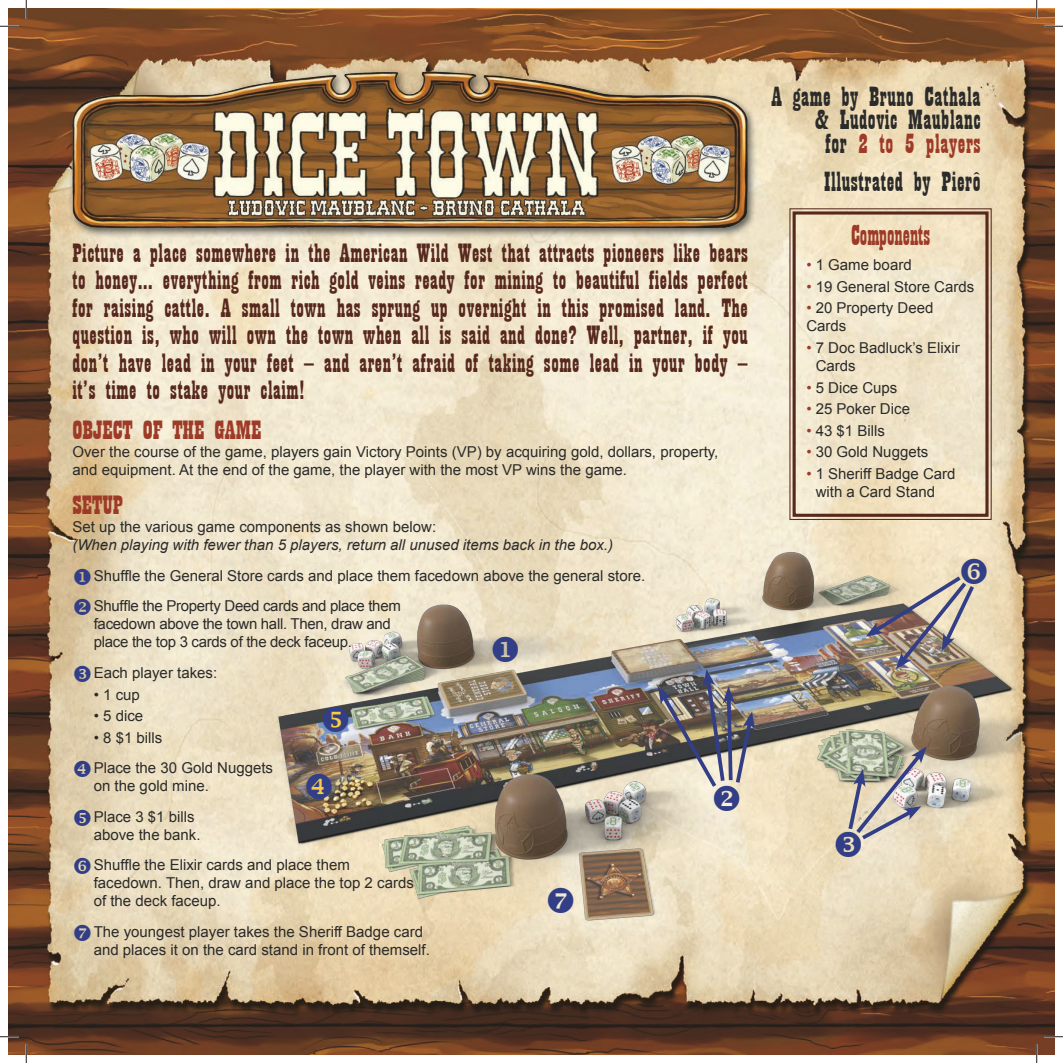
<style>
.page{position:relative;width:1063px;height:1063px;background:#fff}
.page>*{position:absolute;margin:0;border:0;box-sizing:border-box;transform-origin:0 0}
.t1{font:30px "Playbill";color:#9e3a28}
.t2{font:28.75px/23.6px "Playbill";letter-spacing:.02em;color:#2b2b2a;text-align:right;scale:1.1 1}
.t3{font:27.5px/27.5px "Playbill";letter-spacing:.02em;color:#57281d;text-align:justify;scale:1.1 1}
.t4{font:27.5px "Playbill";color:#9e3a28;scale:1.2 1}
.t5{font:15px/18px "Arial";color:#2b2b2a}
.t6{font:15px/18px "Arial";letter-spacing:-.02em;color:#2b2b2a}
.t7{font:italic 15px "Arial";color:#2b2b2a}
.s1{color:#323e86}
.s2{color:#9e3a28}
</style>
<div class="page">
<img style="left:9px;top:9px;width:1045px;height:1045px">
<img style="left:261px;top:526px;width:759px;height:427px">
<div style="left:69px;top:67px;width:688px;height:171px;background:#2b2b2a;opacity:.75"></div>
<img style="left:72px;top:71px;width:675px;height:156px">
<svg style="left:788px;top:208px;width:204px;height:312px;background:#efe3c8"></svg>
<div style="left:792px;top:211px;width:196px;height:306px;border:3px solid #57281d"></div>
<svg style="left:0;top:25px;width:19px;height:2px"></svg>
<svg style="left:1044px;top:25px;width:18px;height:2px"></svg>
<svg style="left:0;top:1035px;width:19px;height:2px"></svg>
<svg style="left:1044px;top:1035px;width:18px;height:2px"></svg>
<svg style="left:25px;top:0;width:2px;height:19px"></svg>
<svg style="left:25px;top:1044px;width:2px;height:18px"></svg>
<svg style="left:1035px;top:0;width:2px;height:19px"></svg>
<svg style="left:1035px;top:1044px;width:2px;height:18px"></svg>
<svg style="left:306px;top:773px;width:25px;height:26px"></svg>
<svg style="left:323px;top:706px;width:25px;height:26px"></svg>
<svg style="left:548px;top:886px;width:25px;height:26px"></svg>
<svg style="left:835px;top:746px;width:91px;height:111px;background:#c2bdae"></svg>
<img style="left:865px;top:557px;width:121px;height:112px">
<svg style="left:74px;top:665px;width:17px;height:16px"></svg>
<svg style="left:74px;top:760px;width:17px;height:17px"></svg>
<svg style="left:74px;top:809px;width:17px;height:16px"></svg>
<svg style="left:74px;top:857px;width:17px;height:17px"></svg>
<svg style="left:74px;top:924px;width:17px;height:16px"></svg>
<svg style="left:492px;top:636px;width:26px;height:26px"></svg>
<img style="left:657px;top:669px;width:97px;height:141px">
<p class="t3" style="left:72px;top:240px;width:615px">Picture a place somewhere in the American Wild West that attracts pioneers like bears to honey… everything from rich gold veins ready for mining to beautiful fields perfect for raising cattle. A small town has sprung up overnight in this promised land. The question is, who will own the town when all is said and done? Well, partner, if you don’t have lead in your feet — and aren’t afraid of taking some lead in your body — it’s time to stake your claim!</p>
<h3 class="t4" style="left:72px;top:416px;width:159px">OBJECT OF THE GAME</h3>
<p class="t5" style="left:72px;top:442px;width:647px">Over the course of the game, players gain Victory Points (VP) by acquiring gold, dollars, property, and equipment. At the end of the game, the player with the most VP wins the game.</p>
<h3 class="t4" style="left:72px;top:491px;width:44px">SETUP</h3>
<p class="t5" style="left:72px;top:518px;width:365px">Set up the various game components as shown below:</p>
<p class="t7" style="left:72px;top:535px;width:542px">(When playing with fewer than 5 players, return all unused items back in the box.)</p>
<p class="t5" style="left:72px;top:566px;width:574px"><span class="s1">◆</span> Shuffle the General Store cards and place them facedown above the general store.</p>
<p class="t6" style="left:94px;top:597px;width:308px;text-indent:-21px"><span class="s1">❖</span> Shuffle the Property Deed cards and place them facedown above the town hall. Then, draw and place the top 3 cards of the deck faceup.</p>
<p class="t5" style="left:94px;top:663px;width:125px">Each player takes:</p>
<p class="t5" style="left:94px;top:685px;width:48px">• 1 cup</p>
<p class="t5" style="left:94px;top:707px;width:51px">• 5 dice</p>
<p class="t5" style="left:94px;top:722px;width:181px;line-height:30.5px">• 8 $1 bills<br>Place the 30 Gold Nuggets</p>
<p class="t5" style="left:94px;top:770px;width:117px;line-height:30.5px">on the gold mine.<br>Place 3 $1 bills</p>
<p class="t5" style="left:94px;top:819px;width:257px;line-height:30.5px">above the bank.<br>Shuffle the Elixir cards and place them</p>
<p class="t5" style="left:94px;top:874px;width:321px">facedown. Then, draw and place the top 2 cards of the deck faceup.</p>
<p class="t5" style="left:94px;top:922px;width:338px">The youngest player takes the Sheriff Badge card and places it on the card stand in front of themself.</p>
<h2 class="t2" style="left:771px;top:86px;width:192px">A game by Bruno Cathala &amp; Ludovic Maublanc<br>for <span class="s2">2 to 5 players</span></h2>
<h2 class="t2" style="left:824px;top:171px;width:144px">Illustrated by Pierô</h2>
<h1 class="t1" style="left:851px;top:220px;width:80px">Components</h1>
<p class="t5" style="left:806px;top:256px;width:107px"><span class="s2">•</span> 1 Game board</p>
<p class="t5" style="left:806px;top:278px;width:169px"><span class="s2">•</span> 19 General Store Cards</p>
<p class="t5" style="left:806px;top:299px;width:128px"><span class="s2">•</span> 20 Property Deed<br>Cards</p>
<p class="t5" style="left:815px;top:339px;width:145px;text-indent:-9px"><span class="s2">•</span> 7 Doc Badluck’s Elixir<br>Cards</p>
<p class="t5" style="left:806px;top:378px;width:93px"><span class="s2">•</span> 5 Dice Cups</p>
<p class="t5" style="left:806px;top:400px;width:105px"><span class="s2">•</span> 25 Poker Dice</p>
<p class="t5" style="left:806px;top:421px;width:80px"><span class="s2">•</span> 43 $1 Bills</p>
<p class="t5" style="left:806px;top:443px;width:123px"><span class="s2">•</span> 30 Gold Nuggets</p>
<p class="t5" style="left:815px;top:464px;width:141px;text-indent:-9px"><span class="s2">•</span> 1 Sheriff Badge Card with a Card Stand</p>
</div>
